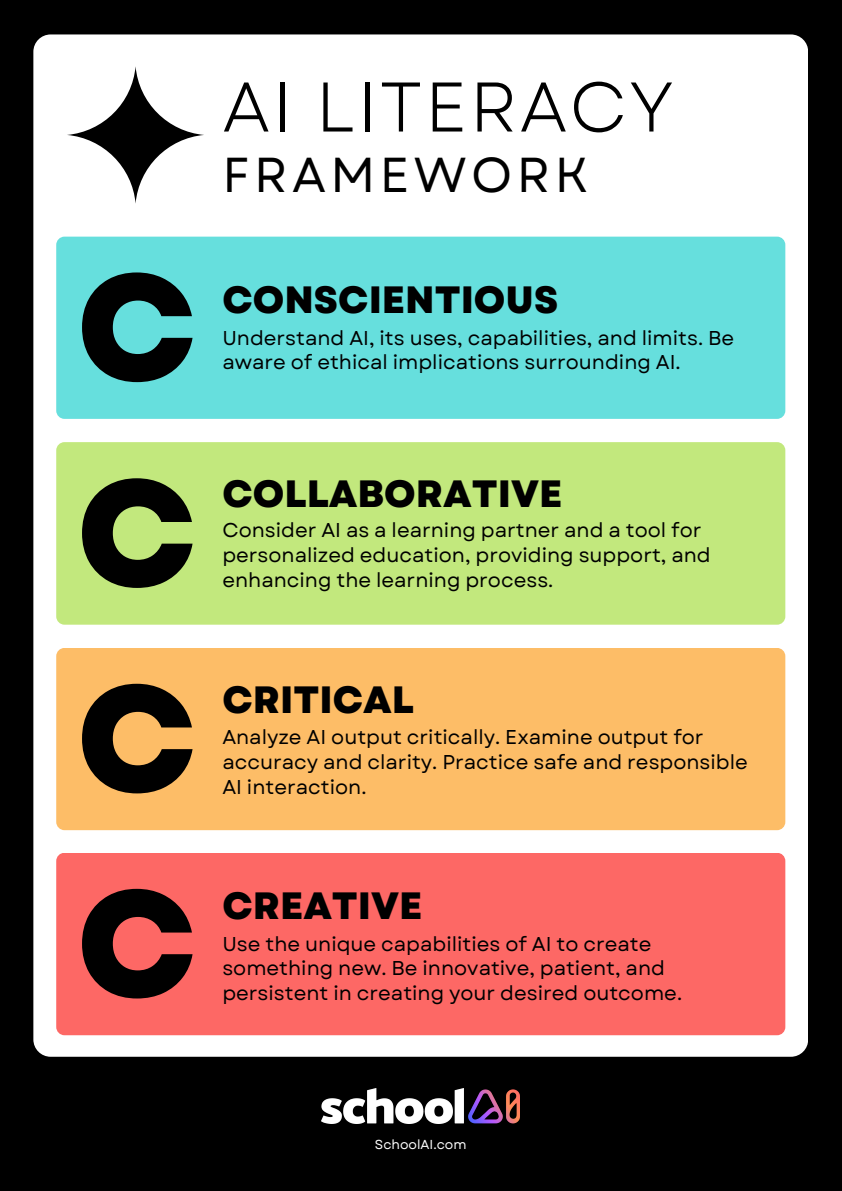
<style>
.page{position:relative;width:842px;height:1191px;background:#fff}
.page>*{position:absolute;margin:0;border:0;box-sizing:border-box;transform-origin:0 0}
.t1{font:800 150.1px "Garet";color:#000}
.t2{font:70px "Garet";letter-spacing:.03em;color:#000}
.t3{font:49px "Garet";letter-spacing:.09em;color:#000}
.t4{font:800 38px "Garet";color:#000}
.t5{font:20px/24.7px "Garet";color:#000}
.t6{font:13px "Garet";color:#fff}
</style>
<div class="page">
<div style="left:0;top:0;width:842px;height:1190px;background:#000"></div>
<div style="left:33px;top:34px;width:775px;height:1022px;background:#fff;border-radius:17px"></div>
<div style="left:56px;top:442px;width:729px;height:182px;background:#c2e87d;border-radius:8px"></div>
<div style="left:56px;top:236px;width:729px;height:183px;background:#66dfdd;border-radius:8px"></div>
<div style="left:56px;top:648px;width:729px;height:182px;background:#fdbd67;border-radius:8px"></div>
<div style="left:56px;top:852px;width:729px;height:183px;background:#fd6865;border-radius:8px"></div>
<svg style="left:67px;top:66px;width:137px;height:137px"></svg>
<img style="left:322px;top:1088px;width:198px;height:35px">
<p class="t2" style="left:222px;top:57px;width:453px">AI LITERACY</p>
<p class="t3" style="left:222px;top:139px;width:367px">FRAMEWORK</p>
<p class="t1" style="left:77px;top:219px;width:122px">C</p>
<p class="t4" style="left:222px;top:272px;width:337px">CONSCIENTIOUS</p>
<p class="t5" style="left:222px;top:325px;width:513px">Understand AI, its uses, capabilities, and limits. Be aware of ethical implications surrounding AI.</p>
<p class="t1" style="left:77px;top:425px;width:122px">C</p>
<p class="t4" style="left:222px;top:466px;width:341px">COLLABORATIVE</p>
<p class="t5" style="left:222px;top:518px;width:490px">Consider AI as a learning partner and a tool for personalized education, providing support, and enhancing the learning process.</p>
<p class="t1" style="left:77px;top:630px;width:122px">C</p>
<p class="t4" style="left:222px;top:672px;width:193px">CRITICAL</p>
<p class="t5" style="left:222px;top:725px;width:527px">Analyze AI output critically. Examine output for accuracy and clarity. Practice safe and responsible<br>AI interaction.</p>
<p class="t1" style="left:77px;top:835px;width:122px">C</p>
<p class="t4" style="left:222px;top:878px;width:201px">CREATIVE</p>
<p class="t5" style="left:222px;top:931px;width:461px">Use the unique capabilities of AI to create something new. Be innovative, patient, and persistent in creating your desired outcome.</p>
<p class="t6" style="left:375px;top:1134px;width:93px">SchoolAI.com</p>
</div>
